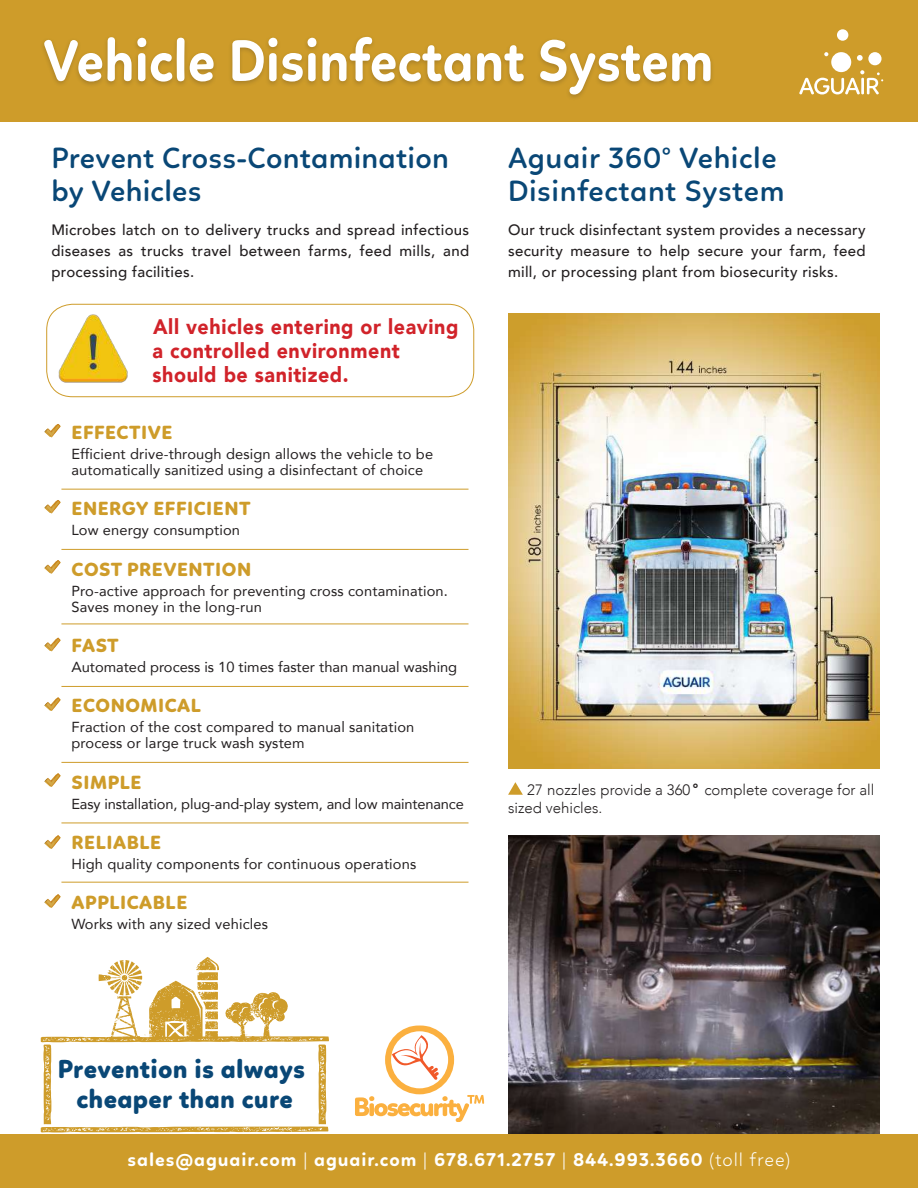
<style>
.page{position:relative;width:918px;height:1188px;background:#fff}
.page>*{position:absolute;margin:0;border:0;box-sizing:border-box;transform-origin:0 0}
.t1{font:700 60px "Linotte";color:#fff;scale:.9 1}
.t2{font:700 45px "Linotte";color:#fff}
.t3{font:600 30px/33px "Linotte";letter-spacing:.01em;color:#094776}
.t4{font:800 26.55px/30px "Linotte";letter-spacing:.01em;color:#094776;text-align:center}
.t5{font:900 21px/24px "Avenir";letter-spacing:.03em;color:#d1232a;scale:.94 1}
.t6{font:800 19.5px "Linotte";letter-spacing:.025em;color:#ce9c2a}
.t7{font:700 18.9px "Linotte";letter-spacing:.05em;color:#fff}
.t8{font:500 15px/21px "Avenir";letter-spacing:.02em;color:#231f20;text-align:justify}
.t9{font:300 15px/18px "Avenir";color:#231f20}
.t10{font:14.55px/16.4px "Avenir";letter-spacing:.01em;color:#231f20}
.t11{font:14.55px "Avenir";letter-spacing:-.01em;color:#231f20}
.s1{font-family:"Futura";font-weight:700}
.s2{font-weight:300}
</style>
<div class="page">
<img style="left:508px;top:835px;width:371px;height:299px">
<div style="left:0;top:0;width:918px;height:122px;background:#ce9c2a"></div>
<div style="left:40px;top:35px;width:675px;height:66px;background:#231f20;opacity:.22"></div>
<div style="left:0;top:1134px;width:918px;height:54px;background:#ce9c2a"></div>
<svg style="left:857px;top:55px;width:6px;height:6px"></svg>
<svg style="left:824px;top:52px;width:4px;height:4px"></svg>
<div style="left:868px;top:52px;width:14px;height:13px;background:#fff;border-radius:50%"></div>
<div style="left:837px;top:29px;width:11px;height:12px;background:#fff;border-radius:50%"></div>
<div style="left:831px;top:52px;width:20px;height:20px;background:#fff;border-radius:50%"></div>
<svg style="left:799px;top:70px;width:84px;height:24px"></svg>
<svg style="left:355px;top:1025px;width:129px;height:97px"></svg>
<img style="left:508px;top:313px;width:372px;height:456px">
<svg style="left:508px;top:782px;width:15px;height:13px"></svg>
<hr style="left:61px;top:489px;width:408px;height:1px;background:#ce9c2a">
<hr style="left:61px;top:549px;width:408px;height:1px;background:#ce9c2a">
<hr style="left:61px;top:624px;width:408px;height:1px;background:#ce9c2a">
<hr style="left:61px;top:686px;width:408px;height:1px;background:#ce9c2a">
<hr style="left:61px;top:823px;width:408px;height:1px;background:#ce9c2a">
<hr style="left:61px;top:882px;width:408px;height:1px;background:#ce9c2a">
<svg style="left:44px;top:424px;width:16px;height:14px"></svg>
<svg style="left:44px;top:500px;width:16px;height:14px"></svg>
<svg style="left:44px;top:560px;width:16px;height:14px"></svg>
<svg style="left:44px;top:638px;width:16px;height:14px"></svg>
<svg style="left:44px;top:698px;width:16px;height:13px"></svg>
<svg style="left:44px;top:773px;width:16px;height:14px"></svg>
<svg style="left:44px;top:894px;width:16px;height:14px"></svg>
<svg style="left:44px;top:835px;width:16px;height:14px"></svg>
<hr style="left:61px;top:762px;width:408px;height:1px;background:#ce9c2a">
<div style="left:46px;top:304px;width:428px;height:93px;border:1px solid #ce9c2a;border-radius:26px"></div>
<img style="left:55px;top:311px;width:73px;height:71px">
<svg style="left:41px;top:957px;width:288px;height:175px"></svg>
<h1 class="t1" style="left:43px;top:25px;width:746px">Vehicle Disinfectant System</h1>
<h2 class="t2" style="left:55px;top:56px;width:225px">Aeroponics</h2>
<h3 class="t3" style="left:51px;top:141px;width:399px">Prevent Cross-Contamination by Vehicles</h3>
<p class="t8" style="left:51px;top:219px;width:419px">Microbes latch on to delivery trucks and spread infectious diseases as trucks travel between farms, feed mills, and processing facilities.</p>
<h3 class="t5" style="left:153px;top:314px;width:327px">All vehicles entering or leaving a controlled environment should be sanitized.</h3>
<h3 class="t6" style="left:72px;top:420px;width:102px">EFFECTIVE</h3>
<p class="t10" style="left:71px;top:445px;width:363px">Efficient drive-through design allows the vehicle to be automatically sanitized using a disinfectant of choice</p>
<h3 class="t6" style="left:72px;top:497px;width:181px">ENERGY EFFICIENT</h3>
<p class="t10" style="left:71px;top:522px;width:170px">Low energy consumption</p>
<h3 class="t6" style="left:72px;top:557px;width:181px">COST PREVENTION</h3>
<p class="t10" style="left:71px;top:582px;width:378px">Pro-active approach for preventing cross contamination.<br>Saves money in the long-run</p>
<h3 class="t6" style="left:72px;top:634px;width:49px">FAST</h3>
<p class="t10" style="left:71px;top:659px;width:387px">Automated process is 10 times faster than manual washing</p>
<h3 class="t6" style="left:72px;top:694px;width:131px">ECONOMICAL</h3>
<p class="t10" style="left:71px;top:718px;width:344px">Fraction of the cost compared to manual sanitation process or large truck wash system</p>
<h3 class="t6" style="left:72px;top:770px;width:71px">SIMPLE</h3>
<p class="t11" style="left:71px;top:792px;width:394px">Easy installation, plug-and-play system, and low maintenance</p>
<h3 class="t6" style="left:72px;top:831px;width:91px">RELIABLE</h3>
<p class="t10" style="left:71px;top:855px;width:346px">High quality components for continuous operations</p>
<h3 class="t6" style="left:72px;top:891px;width:117px">APPLICABLE</h3>
<p class="t10" style="left:71px;top:916px;width:198px">Works with any sized vehicles</p>
<h3 class="t3" style="left:508px;top:141px;width:278px">Aguair 360° Vehicle<br>Disinfectant System</h3>
<p class="t8" style="left:508px;top:219px;width:359px">Our truck disinfectant system provides a necessary security measure to help secure your farm, feed mill, or processing plant from biosecurity risks.</p>
<p class="t9" style="left:508px;top:781px;width:368px;text-indent:19px">27 nozzles provide a 360<span class="s1">°</span> complete coverage for all sized vehicles.</p>
<h3 class="t4" style="left:58px;top:1054px;width:249px">Prevention is always cheaper than cure</h3>
<p class="t7" style="left:128px;top:1148px;width:664px">sales@aguair.com <span class="s2">|</span> aguair.com <span class="s2">|</span> 678.671.2757 <span class="s2">|</span> 844.993.3660 <span class="s2">(toll free)</span></p>
</div>
